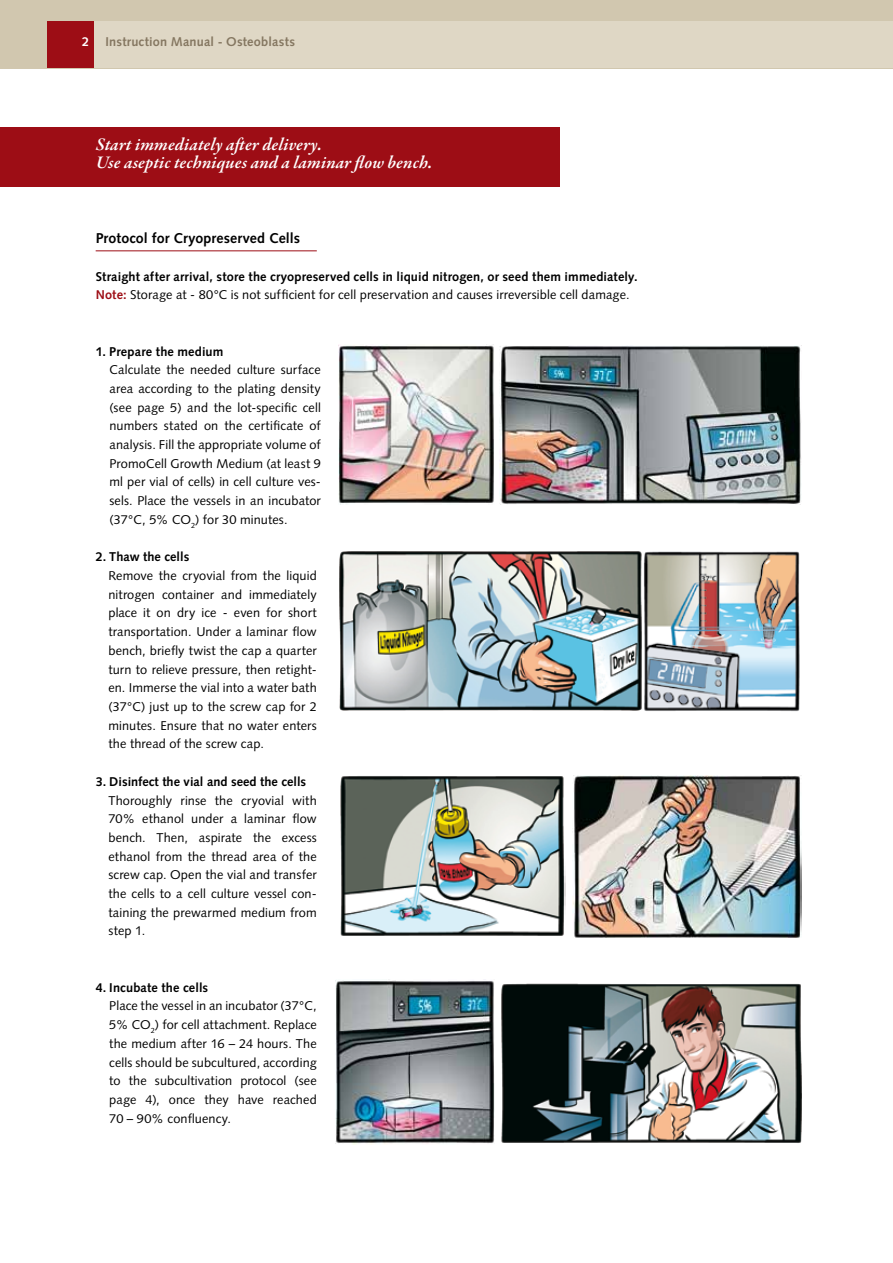
<style>
.page{position:relative;width:893px;height:1263px;background:#fff}
.page>*{position:absolute;margin:0;border:0;box-sizing:border-box;transform-origin:0 0}
.t1{font:italic 600 18px/18.8px "Garamond Premr Pro";letter-spacing:.005em;color:#fff}
.t2{font:700 14.25px "Syntax LT Std";letter-spacing:.01em;color:#000}
.t3{font:12.75px/18.8px "Syntax LT Std";letter-spacing:.01em;color:#000;text-align:justify}
.t4{font:700 12.75px/18.8px "Syntax LT Std";letter-spacing:.01em;color:#000}
.t5{font:700 12.75px "Syntax LT Std";letter-spacing:.015em;color:#857761}
.t6{font:700 12.75px "Syntax LT Std";color:#fff}
.s1{color:#9d0d15}
.s2{font-weight:400}
</style>
<div class="page">
<div style="left:0;top:0;width:893px;height:68px;background:#d1c7af"></div>
<div style="left:94px;top:21px;width:799px;height:47px;background:#dfd7c5"></div>
<div style="left:47px;top:21px;width:47px;height:47px;background:#9d0d15"></div>
<div style="left:0;top:128px;width:559px;height:59px;background:#9d0d15"></div>
<img style="left:338px;top:344px;width:156px;height:161px">
<img style="left:500px;top:346px;width:301px;height:158px">
<img style="left:340px;top:776px;width:226px;height:160px">
<img style="left:572px;top:775px;width:229px;height:162px">
<hr style="left:96px;top:250px;width:221px;height:1px;background:#9d0d15">
<img style="left:336px;top:980px;width:159px;height:165px">
<img style="left:501px;top:983px;width:300px;height:160px">
<img style="left:339px;top:551px;width:303px;height:160px">
<img style="left:644px;top:551px;width:156px;height:160px">
<p class="t6" style="left:82px;top:34px;width:9px">2</p>
<p class="t5" style="left:106px;top:34px;width:191px">Instruction Manual - Osteoblasts</p>
<h1 class="t1" style="left:96px;top:136px;width:338px">Start immediately after delivery.<br>Use aseptic techniques and a laminar flow bench.</h1>
<p class="t2" style="left:96px;top:230px;width:206px">Protocol for Cryopreserved Cells</p>
<p class="t4" style="left:96px;top:267px;width:543px">Straight after arrival, store the cryopreserved cells in liquid nitrogen, or seed them immediately.<br><span class="s1">Note:</span> <span class="s2">Storage at - 80°C is not sufficient for cell preservation and causes irreversible cell damage.</span></p>
<p class="t4" style="left:96px;top:342px;width:129px">1. Prepare the medium</p>
<p class="t3" style="left:109px;top:360px;width:213px">Calculate the needed culture surface area according to the plating density (see page 5) and the lot-specific cell numbers stated on the certificate of analysis. Fill the appropriate volume of PromoCell Growth Medium (at least 9 ml per vial of cells) in cell culture ves&shy;sels. Place the vessels in an incubator (37°C, 5% CO<sub>2</sub>) for 30 minutes.</p>
<p class="t4" style="left:96px;top:548px;width:95px">2. Thaw the cells</p>
<p class="t3" style="left:108px;top:566px;width:210px">Remove the cryovial from the liquid nitrogen container and immediately place it on dry ice - even for short transportation. Under a laminar flow bench, briefly twist the cap a quarter turn to relieve pressure, then retight&shy;en. Immerse the vial into a water bath (37°C) just up to the screw cap for 2 minutes. Ensure that no water enters the thread of the screw cap.</p>
<p class="t4" style="left:96px;top:772px;width:212px">3. Disinfect the vial and seed the cells</p>
<p class="t3" style="left:108px;top:791px;width:210px">Thoroughly rinse the cryovial with 70% ethanol under a laminar flow bench. Then, aspirate the excess ethanol from the thread area of the screw cap. Open the vial and transfer the cells to a cell culture vessel con&shy;taining the prewarmed medium from step 1.</p>
<p class="t4" style="left:96px;top:978px;width:114px">4. Incubate the cells</p>
<p class="t3" style="left:109px;top:997px;width:209px">Place the vessel in an incubator (37°C, 5% CO<sub>2</sub>) for cell attachment. Replace the medium after 16 – 24 hours. The cells should be subcultured, according to the subcultivation protocol (see page 4), once they have reached 70 – 90% confluency.</p>
</div>
